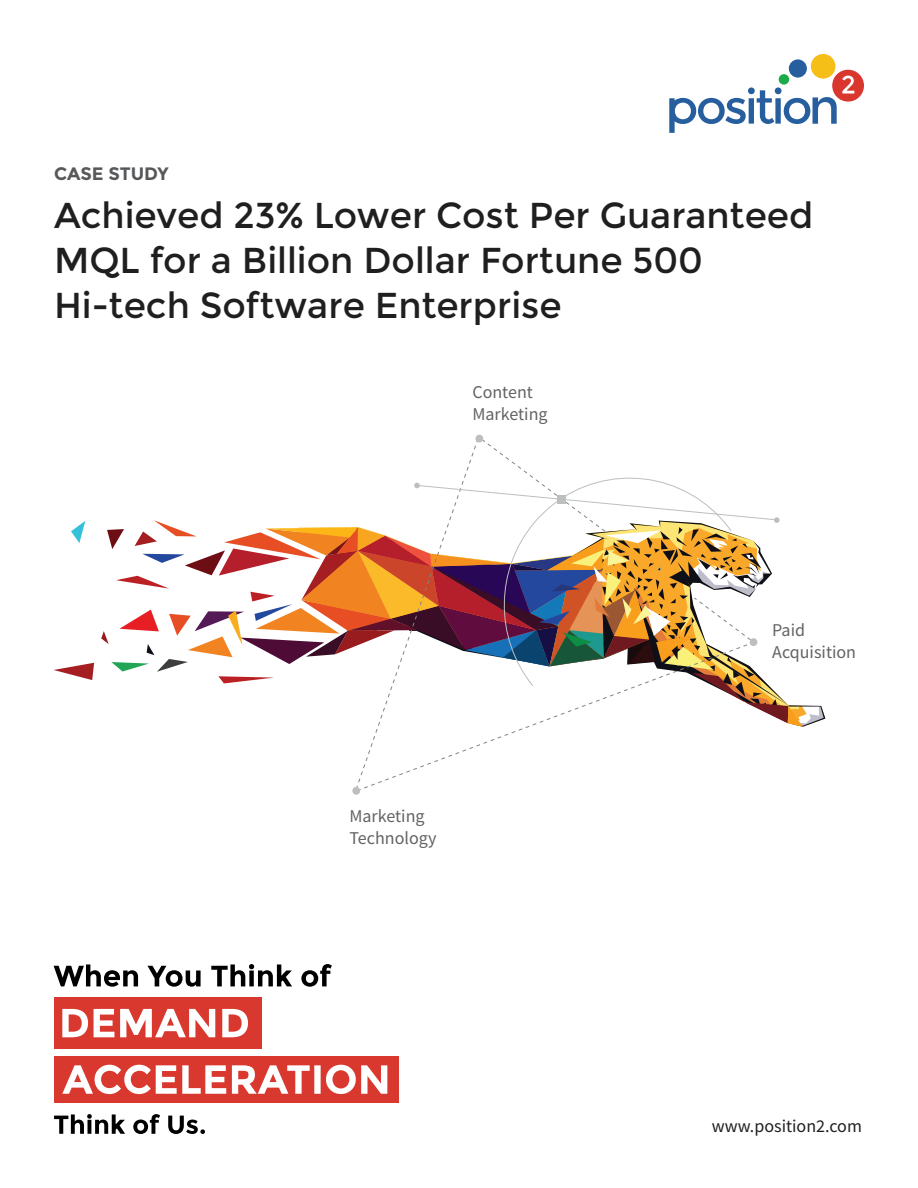
<style>
.page{position:relative;width:918px;height:1188px;background:#fff}
.page>*{position:absolute;margin:0;border:0;box-sizing:border-box;transform-origin:0 0}
.subheading{font:36px/45px "Montserrat";color:#1f1f1f}
.t1{font:18px/21.6px "Source Sans Pro";color:#626362}
.t2{font:18px "Source Sans Pro";color:#231f20}
.t3{font:700 18px "Montserrat";letter-spacing:-.005em;color:#57585a}
</style>
<div class="page">
<div style="left:811px;top:54px;width:24px;height:25px;background:#f5bf17;border-radius:50%"></div>
<div style="left:789px;top:59px;width:18px;height:19px;background:#265e9e;border-radius:50%"></div>
<svg style="left:669px;top:70px;width:195px;height:63px"></svg>
<div style="left:54px;top:997px;width:208px;height:52px;background:#d9382e"></div>
<svg style="left:54px;top:964px;width:278px;height:23px"></svg>
<svg style="left:62px;top:1009px;width:186px;height:28px"></svg>
<div style="left:54px;top:1056px;width:345px;height:47px;background:#d9382e"></div>
<svg style="left:62px;top:1065px;width:325px;height:29px"></svg>
<svg style="left:54px;top:1114px;width:151px;height:20px"></svg>
<svg style="left:54px;top:663px;width:40px;height:17px"></svg>
<svg style="left:71px;top:521px;width:14px;height:22px"></svg>
<div style="left:475px;top:435px;width:8px;height:7px;background:#bdbec0;border-radius:50%"></div>
<div style="left:352px;top:787px;width:8px;height:8px;background:#bdbec0;border-radius:50%"></div>
<svg style="left:414px;top:482px;width:6px;height:7px"></svg>
<svg style="left:101px;top:485px;width:702px;height:242px"></svg>
<p class="t3" style="left:54px;top:163px;width:116px">CASE STUDY</p>
<p class="subheading" style="left:54px;top:194px;width:761px">Achieved 23% Lower Cost Per Guaranteed<br>MQL for a Billion Dollar Fortune 500<br>Hi-tech Software Enterprise</p>
<p class="t1" style="left:472px;top:382px;width:77px">Content<br>Marketing</p>
<p class="t1" style="left:349px;top:805px;width:89px">Marketing<br>Technology</p>
<p class="t1" style="left:772px;top:620px;width:85px">Paid<br>Acquisition</p>
<p class="t2" style="left:712px;top:1115px;width:152px">www.position2.com</p>
</div>
